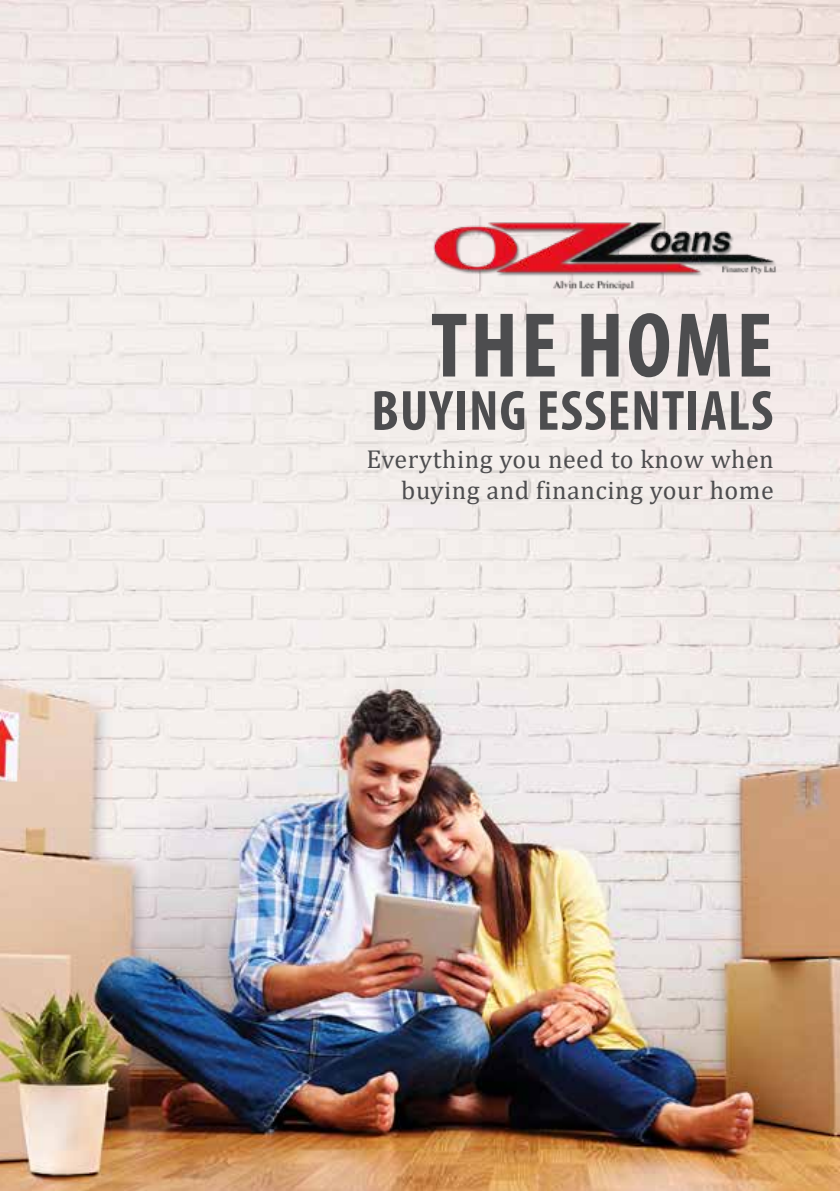
<style>
.page{position:relative;width:840px;height:1191px;background:#fff}
.page>*{position:absolute;margin:0;border:0;box-sizing:border-box;transform-origin:0 0}
.t1{font:700 condensed 93px "Myriad Pro";letter-spacing:.03em;color:#4d4d4f}
.t2{font:700 condensed 57px "Myriad Pro";letter-spacing:.02em;color:#4d4d4f}
.t3{font:26px/31.2px "Cambria";letter-spacing:.02em;color:#4d4d4f;text-align:right}
</style>
<div class="page">
<img style="left:0;top:0;width:839px;height:1191px">
<img style="left:413px;top:211px;width:378px;height:88px">
<h1 class="t1" style="left:430px;top:287px;width:343px">THE HOME</h1>
<h2 class="t2" style="left:371px;top:375px;width:403px">BUYING ESSENTIALS</h2>
<p class="t3" style="left:366px;top:443px;width:408px">Everything you need to know when buying and financing your home</p>
</div>
